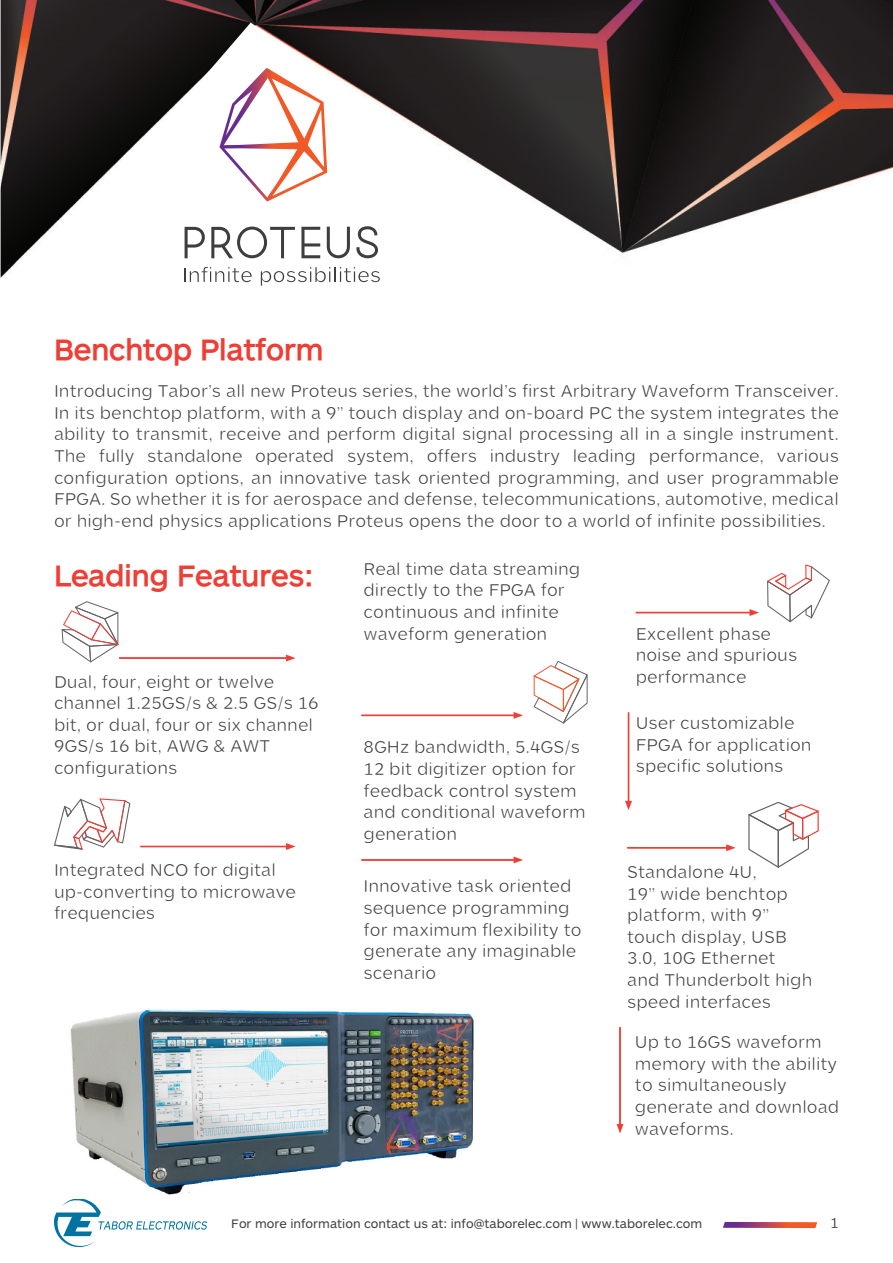
<style>
.page{position:relative;width:893px;height:1263px;background:#fff}
.page>*{position:absolute;margin:0;border:0;box-sizing:border-box;transform-origin:0 0}
.t1{font:700 30px "Solo Sans";color:#ee3e35}
.t2{font:300 18px/21.6px "Solo Sans";color:#3e3e3f}
.t3{font:300 15px "Solo Sans";color:#231f20}
.t4{font:12.75px "Solo Sans";color:#413f41}
</style>
<div class="page">
<img style="left:1px;top:0;width:892px;height:286px">
<svg style="left:220px;top:68px;width:107px;height:133px"></svg>
<svg style="left:184px;top:267px;width:68px;height:15px"></svg>
<svg style="left:261px;top:267px;width:119px;height:19px"></svg>
<svg style="left:185px;top:227px;width:20px;height:31px"></svg>
<svg style="left:211px;top:227px;width:84px;height:31px"></svg>
<svg style="left:301px;top:227px;width:19px;height:31px"></svg>
<svg style="left:327px;top:227px;width:23px;height:31px"></svg>
<svg style="left:356px;top:226px;width:22px;height:32px"></svg>
<svg style="left:723px;top:1222px;width:94px;height:6px"></svg>
<svg style="left:54px;top:1199px;width:153px;height:48px"></svg>
<svg style="left:62px;top:601px;width:56px;height:61px"></svg>
<svg style="left:534px;top:661px;width:54px;height:62px"></svg>
<svg style="left:767px;top:564px;width:63px;height:58px"></svg>
<svg style="left:748px;top:802px;width:71px;height:66px"></svg>
<svg style="left:54px;top:798px;width:76px;height:52px"></svg>
<hr style="left:119px;top:657px;width:169px;height:1px;background:#ee3e35">
<hr style="left:119px;top:658px;width:169px;height:1px;background:#ee3e35">
<svg style="left:286px;top:655px;width:10px;height:6px"></svg>
<hr style="left:636px;top:612px;width:116px;height:1px;background:#ee3e35">
<hr style="left:636px;top:613px;width:116px;height:1px;background:#ee3e35">
<svg style="left:749px;top:609px;width:10px;height:7px"></svg>
<hr style="left:361px;top:715px;width:155px;height:1px;background:#ee3e35">
<svg style="left:514px;top:712px;width:9px;height:7px"></svg>
<hr style="left:629px;top:712px;width:1px;height:91px;background:#ee3e35">
<hr style="left:628px;top:712px;width:1px;height:91px;background:#ee3e35">
<svg style="left:625px;top:801px;width:7px;height:9px"></svg>
<hr style="left:361px;top:859px;width:155px;height:1px;background:#ee3e35">
<hr style="left:361px;top:860px;width:155px;height:1px;background:#ee3e35">
<svg style="left:514px;top:856px;width:9px;height:7px"></svg>
<hr style="left:627px;top:847px;width:101px;height:1px;background:#ee3e35">
<hr style="left:627px;top:848px;width:101px;height:1px;background:#ee3e35">
<svg style="left:726px;top:844px;width:10px;height:7px"></svg>
<hr style="left:620px;top:1027px;width:1px;height:99px;background:#ee3e35">
<hr style="left:619px;top:1027px;width:1px;height:99px;background:#ee3e35">
<svg style="left:617px;top:1124px;width:6px;height:9px"></svg>
<hr style="left:140px;top:846px;width:148px;height:1px;background:#ee3e35">
<svg style="left:286px;top:843px;width:10px;height:7px"></svg>
<img style="left:70px;top:1009px;width:404px;height:186px">
<p class="t1" style="left:54px;top:333px;width:271px">Benchtop Platform</p>
<p class="t2" style="left:54px;top:380px;width:786px;text-align:justify">Introducing Tabor’s all new Proteus series, the world’s first Arbitrary Waveform Transceiver.<br>In its benchtop platform, with a 9” touch display and on-board PC the system integrates the ability to transmit, receive and perform digital signal processing all in a single instrument.<br>The fully standalone operated system, offers industry leading performance, various configuration options, an innovative task oriented programming, and user programmable FPGA. So whether it is for aerospace and defense, telecommunications, automotive, medical or high-end physics applications Proteus opens the door to a world of infinite possibilities.</p>
<p class="t1" style="left:54px;top:560px;width:261px">Leading Features:</p>
<p class="t2" style="left:54px;top:671px;width:266px">Dual, four, eight or twelve channel 1.25GS/s &amp; 2.5 GS/s 16 bit, or dual, four or six channel<br>9GS/s 16 bit, AWG &amp; AWT configurations</p>
<p class="t2" style="left:54px;top:859px;width:243px">Integrated NCO for digital up-converting to microwave frequencies</p>
<p class="t2" style="left:364px;top:558px;width:218px">Real time data streaming directly to the FPGA for continuous and infinite waveform generation</p>
<p class="t2" style="left:364px;top:737px;width:224px">8GHz bandwidth, 5.4GS/s<br>12 bit digitizer option for feedback control system and conditional waveform generation</p>
<p class="t2" style="left:364px;top:875px;width:219px">Innovative task oriented sequence programming for maximum flexibility to generate any imaginable scenario</p>
<p class="t2" style="left:636px;top:623px;width:163px">Excellent phase noise and spurious performance</p>
<p class="t2" style="left:636px;top:712px;width:177px">User customizable<br>FPGA for application specific solutions</p>
<p class="t2" style="left:627px;top:861px;width:187px">Standalone 4U,<br>19” wide benchtop platform, with 9” touch display, USB<br>3.0, 10G Ethernet and Thunderbolt high speed interfaces</p>
<p class="t2" style="left:635px;top:1031px;width:206px">Up to 16GS waveform memory with the ability to simultaneously generate and download waveforms.</p>
<p class="t4" style="left:231px;top:1217px;width:472px">For more information contact us at: info@taborelec.com | www.taborelec.com</p>
<p class="t3" style="left:830px;top:1216px;width:10px">1</p>
</div>
